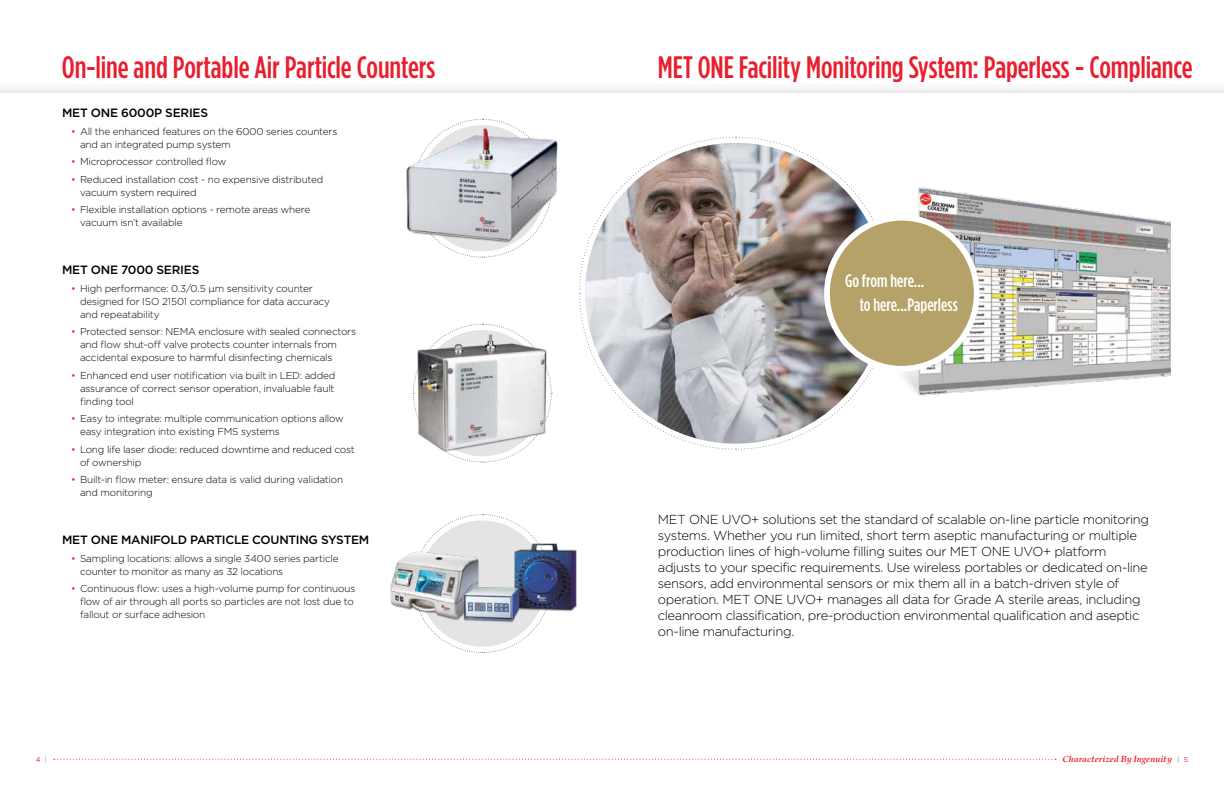
<style>
.page{position:relative;width:1224px;height:792px;background:#fff}
.page>*{position:absolute;margin:0;border:0;box-sizing:border-box;transform-origin:0 0}
.t1{font:500 31px "Gotham Condensed";letter-spacing:-.005em;color:#e91e2e}
.t2{font:500 18px/24px "Gotham Condensed";color:#fff}
.t3{font:300 13px/16px "Gotham";letter-spacing:-.03em;color:#000}
.t4{font:500 12px "Gotham";letter-spacing:-.02em;color:#000}
.t5{font:300 10px/13px "Gotham";letter-spacing:-.02em;color:#000}
.t6{font:italic 700 9px "Palatino";letter-spacing:-.005em;color:#ed1d24}
.t7{font:7px "Gotham";color:#ed1d24}
.s1{color:#ed1d24}
.s2{color:#7e868c}
.s3{font-family:"Gotham";font-weight:400;font-style:normal;font-size:7px;color:#7e868c}
.s4{font-family:"Gotham";font-weight:400;font-style:normal;font-size:7px}
</style>
<div class="page">
<div style="left:0;top:79px;width:1224px;height:44px;background:#000;opacity:.4"></div>
<div style="left:0;top:93px;width:1224px;height:699px;background:#fff"></div>
<svg style="left:54px;top:759px;width:1002px;height:1px"></svg>
<img style="left:902px;top:187px;width:268px;height:209px">
<svg style="left:579px;top:136px;width:295px;height:314px"></svg>
<img style="left:585px;top:143px;width:301px;height:301px;border-radius:150px">
<div style="left:824px;top:215px;width:156px;height:157px;background:#fff;border-radius:50%"></div>
<div style="left:830px;top:221px;width:144px;height:145px;background:#b5a268;border-radius:50%"></div>
<svg style="left:450px;top:324px;width:65px;height:139px"></svg>
<svg style="left:434px;top:514px;width:97px;height:139px"></svg>
<div style="left:419px;top:520px;width:126px;height:127px;background:#e5e4e5;border-radius:50%"></div>
<svg style="left:452px;top:119px;width:61px;height:139px"></svg>
<img style="left:413px;top:328px;width:140px;height:126px">
<img style="left:390px;top:534px;width:187px;height:100px">
<img style="left:406px;top:124px;width:152px;height:126px">
<h1 class="t1" style="left:62px;top:49px;width:375px">On-line and Portable Air Particle Counters</h1>
<h1 class="t1" style="left:658px;top:49px;width:536px">MET ONE Facility Monitoring System: Paperless - Compliance</h1>
<p class="t4" style="left:62px;top:105px;width:148px">MET ONE 6000P SERIES</p>
<p class="t5" style="left:80px;top:125px;width:259px;text-indent:-9px"><span class="s1">•</span> All the enhanced features on the 6000 series counters and an integrated pump system</p>
<p class="t5" style="left:71px;top:155px;width:157px"><span class="s1">•</span> Microprocessor controlled flow</p>
<p class="t5" style="left:80px;top:173px;width:245px;text-indent:-9px"><span class="s1">•</span> Reduced installation cost - no expensive distributed vacuum system required</p>
<p class="t5" style="left:80px;top:203px;width:232px;text-indent:-9px"><span class="s1">•</span> Flexible installation options - remote areas where vacuum isn’t available</p>
<p class="t4" style="left:62px;top:262px;width:139px">MET ONE 7000 SERIES</p>
<p class="t5" style="left:80px;top:281px;width:252px;text-indent:-9px"><span class="s1">•</span> High performance: 0.3/0.5 μm sensitivity counter designed for ISO 21501 compliance for data accuracy and repeatability</p>
<p class="t5" style="left:80px;top:325px;width:278px;text-indent:-9px"><span class="s1">•</span> Protected sensor: NEMA enclosure with sealed connectors and flow shut-off valve protects counter internals from accidental exposure to harmful disinfecting chemicals</p>
<p class="t5" style="left:80px;top:368px;width:257px;text-align:justify;text-indent:-9px"><span class="s1">•</span> Enhanced end user notification via built in LED: added assurance of correct sensor operation, invaluable fault finding tool</p>
<p class="t5" style="left:80px;top:412px;width:265px;text-indent:-9px"><span class="s1">•</span> Easy to integrate: multiple communication options allow easy integration into existing FMS systems</p>
<p class="t5" style="left:80px;top:442px;width:276px;text-indent:-9px"><span class="s1">•</span> Long life laser diode: reduced downtime and reduced cost of ownership</p>
<p class="t5" style="left:80px;top:473px;width:265px;text-indent:-9px"><span class="s1">•</span> Built-in flow meter: ensure data is valid during validation and monitoring</p>
<p class="t4" style="left:62px;top:532px;width:309px">MET ONE MANIFOLD PARTICLE COUNTING SYSTEM</p>
<p class="t5" style="left:80px;top:551px;width:260px;text-indent:-9px"><span class="s1">•</span> Sampling locations: allows a single 3400 series particle counter to monitor as many as 32 locations</p>
<p class="t5" style="left:80px;top:582px;width:277px;text-indent:-9px"><span class="s1">•</span> Continuous flow: uses a high-volume pump for continuous flow of air through all ports so particles are not lost due to fallout or surface adhesion</p>
<h2 class="t2" style="left:860px;top:269px;width:100px;text-indent:-14px">Go from here...<br>to here...Paperless</h2>
<p class="t3" style="left:658px;top:511px;width:493px">MET ONE UVO+ solutions set the standard of scalable on-line particle monitoring systems. Whether you run limited, short term aseptic manufacturing or multiple production lines of high-volume filling suites our MET ONE UVO+ platform adjusts to your specific requirements. Use wireless portables or dedicated on-line sensors, add environmental sensors or mix them all in a batch-driven style of operation. MET ONE UVO+ manages all data for Grade A sterile areas, including cleanroom classification, pre-production environmental qualification and aseptic on-line manufacturing.</p>
<p class="t7" style="left:36px;top:755px;width:13px">4 <span class="s2">|</span></p>
<p class="t6" style="left:1063px;top:751px;width:127px">Characterized By Ingenuity <span class="s3">|</span> <span class="s4">5</span></p>
</div>
